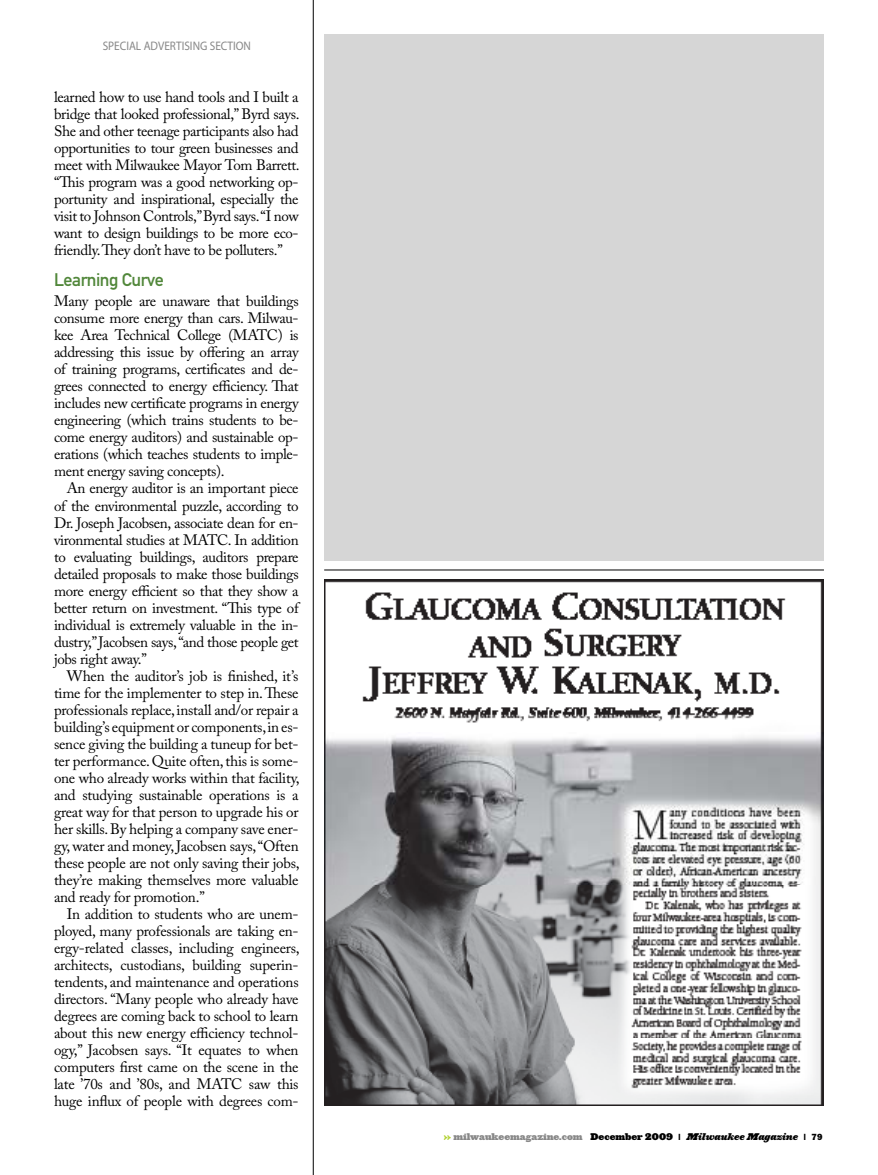
<style>
.page{position:relative;width:878px;height:1175px;background:#fff}
.page>*{position:absolute;margin:0;border:0;box-sizing:border-box;transform-origin:0 0}
.t1{font:18px "DIN Mittelschrift";letter-spacing:-.025em;color:#51873a}
.t2{font:15px/17px "Adobe Caslon Pro";letter-spacing:-.025em;color:#000;text-align:justify}
.t3{font:12.45px "Myriad";color:#888;scale:.91 1}
.t4{font:9px "Ziggurat HTF Black";color:#888}
.s1{color:#b3d234}
.s2{color:#000}
.s3{font-family:"Franklin Gothic";font-weight:800;color:#000}
.s4{font-family:"Ziggurat HTF Black Italic";color:#000}
</style>
<div class="page">
<hr style="left:313px;top:0;width:1px;height:1174px;background:#000">
<div style="left:324px;top:34px;width:500px;height:527px;background:#d6d6d6"></div>
<hr style="left:324px;top:569px;width:500px;height:1px;background:#000">
<img style="left:324px;top:579px;width:500px;height:527px">
<p class="t3" style="left:103px;top:40px;width:164px">SPECIAL ADVERTISING SECTION</p>
<p class="t2" style="left:54px;top:88px;width:247px">learned how to use hand tools and I built a bridge that looked professional,” Byrd says.<br>She and other teenage participants also had opportunities to tour green businesses and meet with Milwaukee Mayor Tom Barrett. “This program was a good networking op&shy;portunity and inspirational, especially the visit to Johnson Controls,” Byrd says.“I now want to design buildings to be more eco&shy;friendly. They don’t have to be polluters.”</p>
<p class="t1" style="left:54px;top:269px;width:111px">Learning Curve</p>
<p class="t2" style="left:54px;top:293px;width:246px">Many people are unaware that buildings consume more energy than cars. Milwau&shy;kee Area Technical College (MATC) is addressing this issue by offering an array of training programs, certificates and de&shy;grees connected to energy efficiency. That includes new certificate programs in energy engineering (which trains students to be&shy;come energy auditors) and sustainable op&shy;erations (which teaches students to imple&shy;ment energy saving concepts).</p>
<p class="t2" style="left:54px;top:480px;width:246px;text-indent:13px">An energy auditor is an important piece of the environmental puzzle, according to Dr. Joseph Jacobsen, associate dean for en&shy;vironmental studies at MATC. In addition to evaluating buildings, auditors prepare detailed proposals to make those buildings more energy efficient so that they show a better return on investment. “This type of individual is extremely valuable in the in&shy;dustry,” Jacobsen says, “and those people get jobs right away.”</p>
<p class="t2" style="left:54px;top:667px;width:247px;text-indent:13px">When the auditor’s job is finished, it’s time for the implementer to step in. These professionals replace, install and/or repair a building’s equipment or components, in es&shy;sence giving the building a tuneup for bet&shy;ter performance. Quite often, this is some&shy;one who already works within that facility, and studying sustainable operations is a great way for that person to upgrade his or her skills. By helping a company save ener&shy;gy, water and money, Jacobsen says, “Often these people are not only saving their jobs, they’re making themselves more valuable and ready for promotion.”</p>
<p class="t2" style="left:54px;top:905px;width:247px;text-indent:13px">In addition to students who are unem&shy;ployed, many professionals are taking en&shy;ergy-related classes, including engineers, architects, custodians, building superin&shy;tendents, and maintenance and operations directors. “Many people who already have degrees are coming back to school to learn about this new energy efficiency technol&shy;ogy,” Jacobsen says. “It equates to when computers first came on the scene in the late ’70s and ’80s, and MATC saw this huge influx of people with degrees com-</p>
<p class="t4" style="left:443px;top:1130px;width:380px"><span class="s1">»</span> milwaukeemagazine.com <span class="s2">December 2009</span> <span class="s3">|</span> <span class="s4">Milwaukee Magazine</span> <span class="s3">| 79</span></p>
</div>
